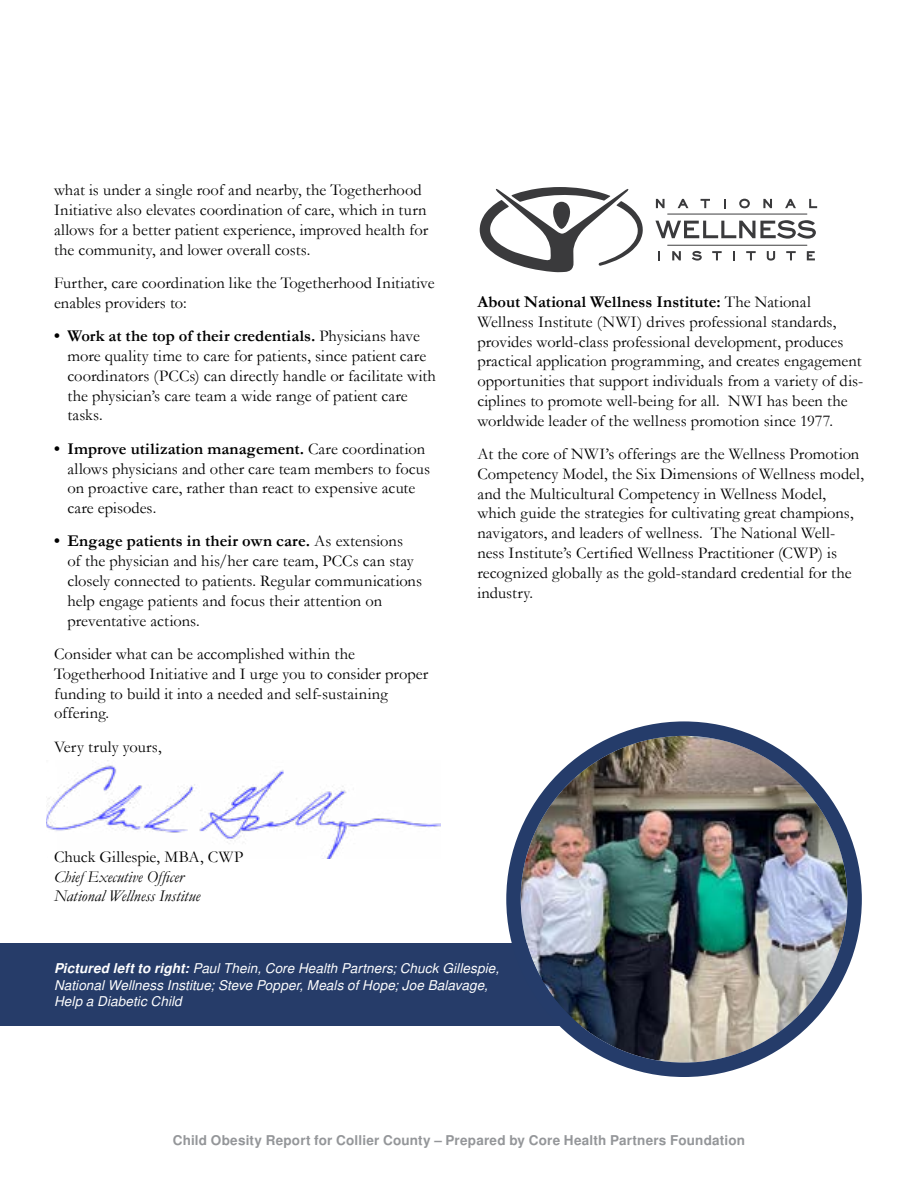
<style>
.page{position:relative;width:918px;height:1188px;background:#fff}
.page>*{position:absolute;margin:0;border:0;box-sizing:border-box;transform-origin:0 0}
.t1{font:16.5px/19.8px "Garamond";letter-spacing:.005em;color:#000}
.t2{font:italic 16.5px/19.8px "Garamond";color:#000}
.t3{font:italic 13.5px/16.2px "Free Sans";letter-spacing:.01em;color:#fff}
.t4{font:700 13.5px "Free Sans";letter-spacing:.015em;color:#949699}
.s1{font-weight:700}
</style>
<div class="page">
<div style="left:0;top:943px;width:607px;height:82px;background:#263c69"></div>
<svg style="left:656px;top:199px;width:9px;height:9px"></svg>
<svg style="left:678px;top:199px;width:10px;height:9px"></svg>
<svg style="left:701px;top:199px;width:9px;height:9px"></svg>
<svg style="left:739px;top:199px;width:11px;height:9px"></svg>
<svg style="left:763px;top:199px;width:9px;height:9px"></svg>
<svg style="left:785px;top:199px;width:11px;height:9px"></svg>
<svg style="left:809px;top:199px;width:8px;height:9px"></svg>
<svg style="left:655px;top:220px;width:161px;height:19px"></svg>
<svg style="left:658px;top:251px;width:2px;height:9px"></svg>
<svg style="left:672px;top:251px;width:9px;height:9px"></svg>
<svg style="left:692px;top:251px;width:10px;height:10px"></svg>
<svg style="left:712px;top:251px;width:10px;height:9px"></svg>
<svg style="left:733px;top:251px;width:2px;height:9px"></svg>
<svg style="left:746px;top:251px;width:10px;height:9px"></svg>
<svg style="left:767px;top:251px;width:8px;height:10px"></svg>
<svg style="left:786px;top:251px;width:10px;height:9px"></svg>
<svg style="left:807px;top:251px;width:8px;height:9px"></svg>
<hr style="left:667px;top:214px;width:140px;height:1px;background:#3a3a3c">
<hr style="left:667px;top:245px;width:140px;height:1px;background:#3a3a3c">
<svg style="left:480px;top:187px;width:163px;height:85px"></svg>
<img style="left:46px;top:760px;width:395px;height:99px">
<img style="left:521px;top:736px;width:326px;height:327px;border-radius:163px">
<div style="left:506px;top:721px;width:356px;height:356px;border:14px solid #253c6a;border-radius:50%"></div>
<p class="t1" style="left:54px;top:180px;width:376px">what is under a single roof and nearby, the Togetherhood Initiative also elevates coordination of care, which in turn allows for a better patient experience, improved health for the community, and lower overall costs.</p>
<p class="t1" style="left:54px;top:273px;width:382px">Further, care coordination like the Togetherhood Initiative enables providers to:</p>
<p class="t1" style="left:67px;top:326px;width:370px;text-indent:-13px"><span class="s1">• Work at the top of their credentials.</span> Physicians have more quality time to care for patients, since patient care coordinators (PCCs) can directly handle or facilitate with the physician’s care team a wide range of patient care tasks.</p>
<p class="t1" style="left:67px;top:438px;width:364px;text-indent:-13px"><span class="s1">• Improve utilization management.</span> Care coordination allows physicians and other care team members to focus on proactive care, rather than react to expensive acute care episodes.</p>
<p class="t1" style="left:67px;top:531px;width:356px;text-indent:-13px"><span class="s1">• Engage patients in their own care.</span> As extensions<br>of the physician and his/her care team, PCCs can stay closely connected to patients. Regular communications help engage patients and focus their attention on preventative actions.</p>
<p class="t1" style="left:54px;top:643px;width:376px">Consider what can be accomplished within the Togetherhood Initiative and I urge you to consider proper funding to build it into a needed and self-sustaining offering.</p>
<p class="t1" style="left:54px;top:736px;width:109px">Very truly yours,</p>
<p class="t1" style="left:54px;top:846px;width:191px">Chuck Gillespie, MBA, CWP</p>
<p class="t2" style="left:54px;top:866px;width:148px">Chief Executive Officer<br>National Wellness Institue</p>
<p class="t1" style="left:477px;top:291px;width:388px"><span class="s1">About National Wellness Institute:</span> The National Wellness Institute (NWI) drives professional standards, provides world-class professional development, produces practical application programming, and creates engagement opportunities that support individuals from a variety of dis&shy;ciplines to promote well-being for all. NWI has been the worldwide leader of the wellness promotion since 1977.</p>
<p class="t1" style="left:477px;top:444px;width:388px">At the core of NWI’s offerings are the Wellness Promotion Competency Model, the Six Dimensions of Wellness model, and the Multicultural Competency in Wellness Model, which guide the strategies for cultivating great champions, navigators, and leaders of wellness. The National Well&shy;ness Institute’s Certified Wellness Practitioner (CWP) is recognized globally as the gold-standard credential for the industry.</p>
<p class="t3" style="left:54px;top:961px;width:447px"><span class="s1">Pictured left to right:</span> Paul Thein, Core Health Partners; Chuck Gillespie,<br>National Wellness Institue; Steve Popper, Meals of Hope; Joe Balavage,<br>Help a Diabetic Child</p>
<p class="t4" style="left:173px;top:1130px;width:574px">Child Obesity Report for Collier County – Prepared by Core Health Partners Foundation</p>
</div>
